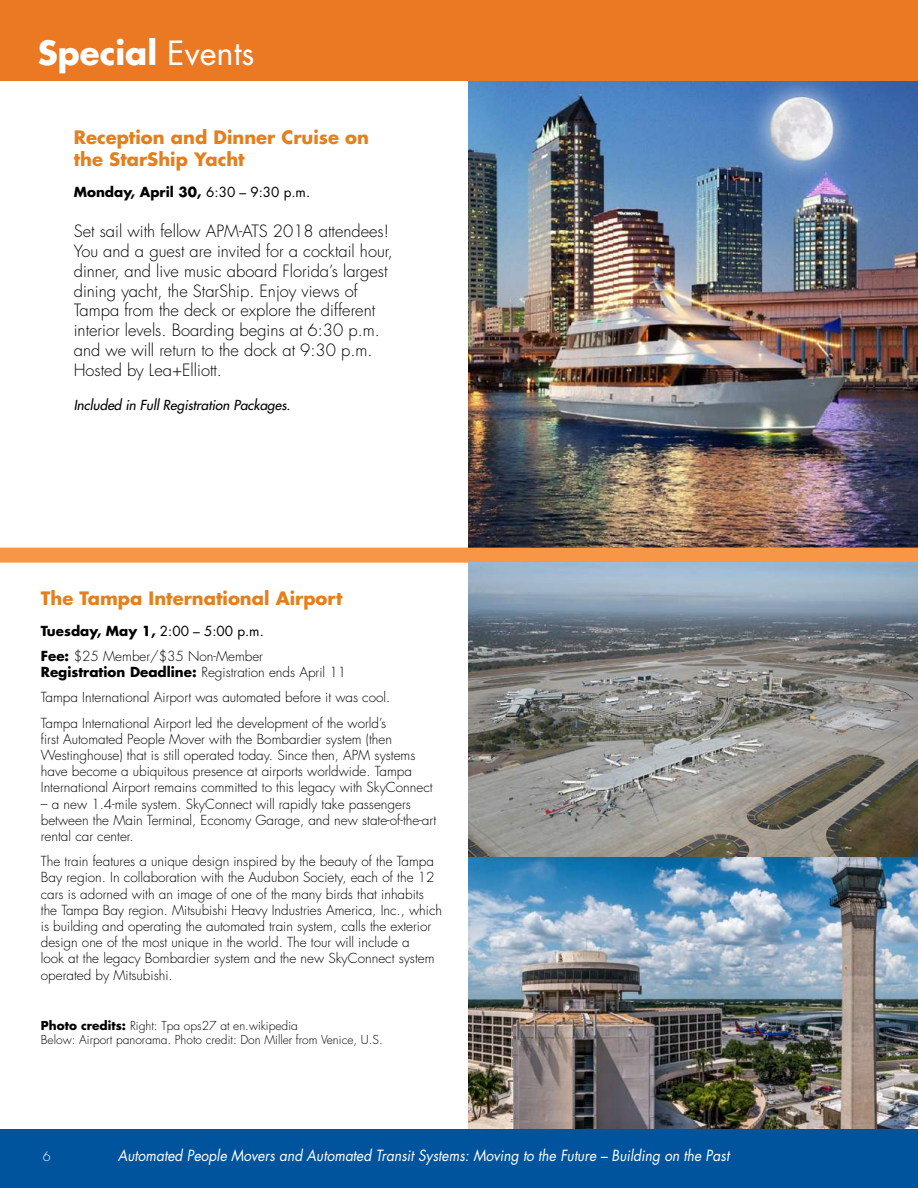
<style>
.page{position:relative;width:918px;height:1188px;background:#fff}
.page>*{position:absolute;margin:0;border:0;box-sizing:border-box;transform-origin:0 0}
.t1{font:700 32.55px "Futura Std";color:#fff}
.t2{font:700 18px/21.6px "Futura Std";color:#e37f1c}
.t3{font:300 16.5px/19.8px "Futura Std";color:#000}
.t4{font:italic 15px "Futura Std";color:#fff;scale:.92 1}
.t5{font:300 13.5px/16.2px "Futura Std";color:#000}
.t6{font:italic 500 13.5px "Futura Std";color:#000}
.t7{font:700 13.5px "Futura Std";color:#000}
.t8{font:300 12.75px "Futura Std";color:#fff}
.t9{font:300 12px/14.1px "Futura Std";color:#000}
.s1{font-weight:400}
.s2{font-weight:700}
</style>
<div class="page">
<img style="left:468px;top:81px;width:450px;height:467px">
<div style="left:0;top:548px;width:918px;height:15px;background:#f79646"></div>
<div style="left:0;top:0;width:918px;height:81px;background:#eb7923"></div>
<div style="left:0;top:1129px;width:918px;height:59px;background:#00549e"></div>
<img style="left:468px;top:563px;width:450px;height:566px">
<h1 class="t1" style="left:38px;top:31px;width:218px">Special <span class="s1">Events</span></h1>
<h2 class="t2" style="left:74px;top:127px;width:297px">Reception and Dinner Cruise on the StarShip Yacht</h2>
<p class="t7" style="left:74px;top:183px;width:238px">Monday, April 30, <span class="s1">6:30 – 9:30 p.m.</span></p>
<p class="t3" style="left:74px;top:222px;width:321px">Set sail with fellow APM-ATS 2018 attendees!<br>You and a guest are invited for a cocktail hour, dinner, and live music aboard Florida’s largest dining yacht, the StarShip. Enjoy views of Tampa from the deck or explore the different interior levels. Boarding begins at 6:30 p.m. and we will return to the dock at 9:30 p.m.<br>Hosted by Lea+Elliott.</p>
<p class="t6" style="left:74px;top:397px;width:218px">Included in Full Registration Packages.</p>
<h2 class="t2" style="left:41px;top:587px;width:303px">The Tampa International Airport</h2>
<p class="t5" style="left:41px;top:619px;width:224px;line-height:25.2px"><span class="s2">Tuesday, May 1,</span> <span class="s1">2:00 – 5:00 p.m.<br></span><span class="s2">Fee:</span> $25 Member/$35 Non-Member</p>
<p class="t5" style="left:41px;top:660px;width:351px;line-height:25.2px"><span class="s2">Registration Deadline:</span> Registration ends April 11<br>Tampa International Airport was automated before it was cool.<br>Tampa International Airport led the development of the world’s</p>
<p class="t5" style="left:41px;top:731px;width:393px">first Automated People Mover with the Bombardier system (then Westinghouse) that is still operated today. Since then, APM systems have become a ubiquitous presence at airports worldwide. Tampa International Airport remains committed to this legacy with SkyConnect</p>
<p class="t5" style="left:41px;top:796px;width:397px">– a new 1.4-mile system. SkyConnect will rapidly take passengers between the Main Terminal, Economy Garage, and new state-of-the-art rental car center.</p>
<p class="t5" style="left:41px;top:854px;width:403px">The train features a unique design inspired by the beauty of the Tampa Bay region. In collaboration with the Audubon Society, each of the 12 cars is adorned with an image of one of the many birds that inhabits the Tampa Bay region. Mitsubishi Heavy Industries America, Inc., which is building and operating the automated train system, calls the exterior design one of the most unique in the world. The tour will include a<br>look at the legacy Bombardier system and the new SkyConnect system operated by Mitsubishi.</p>
<p class="t9" style="left:41px;top:1019px;width:343px"><span class="s2">Photo credits:</span> Right: Tpa ops27 at en.wikipedia<br>Below: Airport panorama. Photo credit: Don Miller from Venice, U.S.</p>
<p class="t8" style="left:43px;top:1149px;width:9px">6</p>
<p class="t4" style="left:118px;top:1146px;width:666px">Automated People Movers and Automated Transit Systems: Moving to the Future – Building on the Past</p>
</div>
